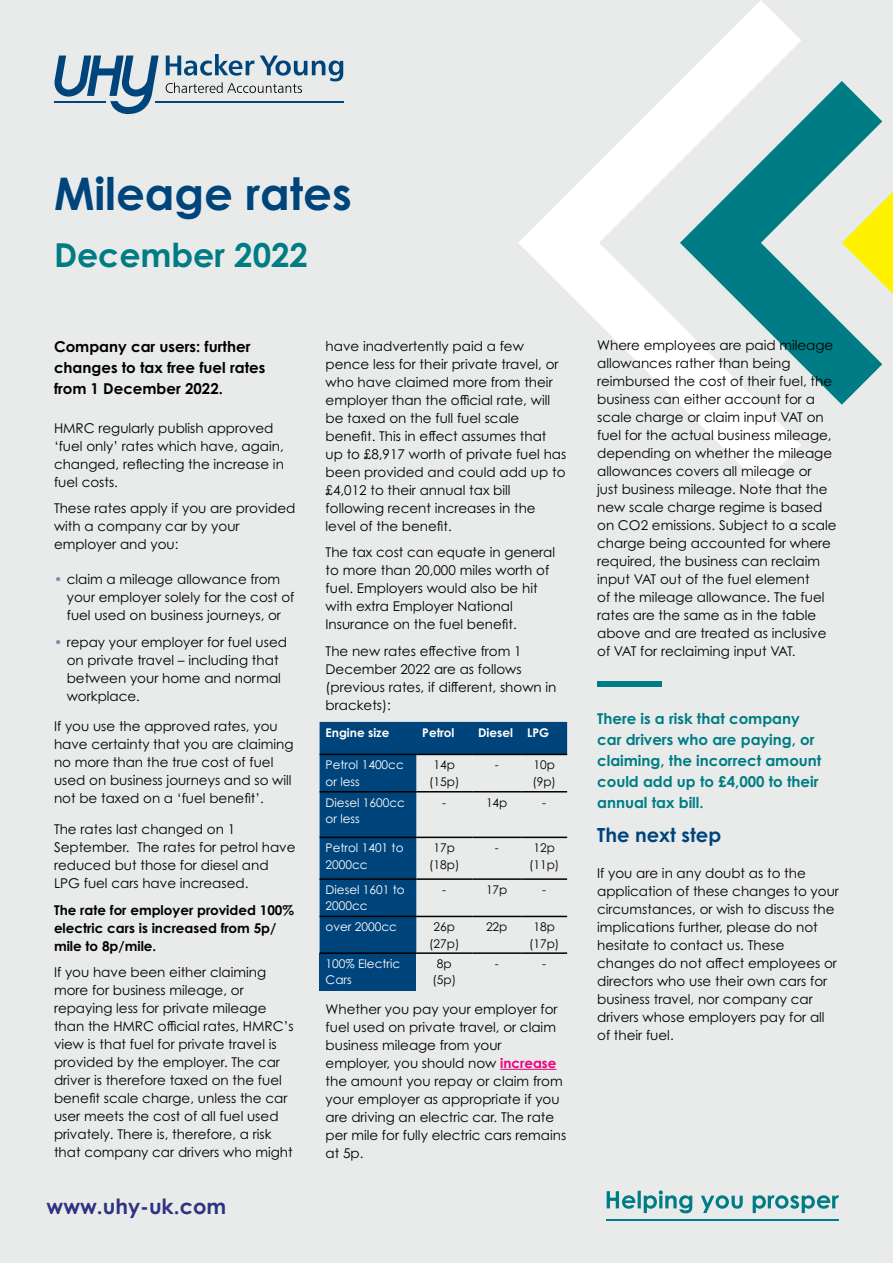
<style>
.page{position:relative;width:893px;height:1263px;background:#e8ebe9}
.page>*{position:absolute;margin:0;border:0;box-sizing:border-box;transform-origin:0 0}
.t1{font:700 45px "Century Gothic Pro";color:#00447c}
.t2{font:700 33px "Century Gothic Pro";color:#007c85}
.t3{font:700 21px "Century Gothic Pro";color:#2d3382}
.t4{font:700 19.5px "Century Gothic Pro";color:#00447c}
.t5{font:700 15px/21px "Century Gothic Pro";color:#007c85}
.t6{font:700 15px/21px "Century Gothic Pro";color:#000}
.t7{font:13.5px/18px "Century Gothic Pro";color:#000}
.t8{font:700 13.5px/18px "Century Gothic Pro";color:#000}
.t9{font:12px/16.5px "Century Gothic Pro";color:#fff}
.t10{font:12px/16.5px "Century Gothic Pro";color:#000;text-align:center}
.t11{font:700 12px "Century Gothic Pro";color:#fff}
.s1{color:#8681b1}
.s2{font-weight:700;color:#ed0181}
</style>
<div class="page">
<svg style="left:801px;top:81px;width:81px;height:324px"></svg>
<svg style="left:518px;top:0;width:283px;height:485px"></svg>
<svg style="left:842px;top:192px;width:51px;height:102px"></svg>
<svg style="left:166px;top:54px;width:177px;height:39px"></svg>
<hr style="left:155px;top:101px;width:188px;height:2px;background:#00447c">
<svg style="left:54px;top:56px;width:105px;height:58px"></svg>
<hr style="left:500px;top:1069px;width:56px;height:1px;background:#ed0181">
<div style="left:597px;top:681px;width:65px;height:6px;background:#007c85"></div>
<svg style="left:320px;top:722px;width:247px;height:230px;fill:#00447c"></svg>
<hr style="left:320px;top:754px;width:96px;height:1px;background:#000">
<hr style="left:416px;top:754px;width:56px;height:1px;background:#000">
<hr style="left:472px;top:754px;width:49px;height:1px;background:#000">
<hr style="left:521px;top:754px;width:46px;height:1px;background:#000">
<hr style="left:320px;top:791px;width:96px;height:1px;background:#000">
<hr style="left:416px;top:791px;width:56px;height:1px;background:#000">
<hr style="left:472px;top:791px;width:49px;height:1px;background:#000">
<hr style="left:521px;top:791px;width:46px;height:1px;background:#000">
<hr style="left:320px;top:837px;width:96px;height:1px;background:#000">
<hr style="left:416px;top:837px;width:56px;height:1px;background:#000">
<hr style="left:472px;top:837px;width:49px;height:1px;background:#000">
<hr style="left:521px;top:837px;width:46px;height:1px;background:#000">
<hr style="left:320px;top:878px;width:96px;height:2px;background:#000">
<hr style="left:416px;top:878px;width:56px;height:2px;background:#000">
<hr style="left:472px;top:878px;width:49px;height:2px;background:#000">
<hr style="left:521px;top:878px;width:46px;height:2px;background:#000">
<hr style="left:320px;top:916px;width:96px;height:1px;background:#000">
<hr style="left:416px;top:916px;width:56px;height:1px;background:#000">
<hr style="left:472px;top:916px;width:49px;height:1px;background:#000">
<hr style="left:521px;top:916px;width:46px;height:1px;background:#000">
<svg style="left:607px;top:1190px;width:232px;height:23px"></svg>
<hr style="left:607px;top:1219px;width:232px;height:1px;background:#007c85">
<div style="left:320px;top:953px;width:96px;height:37px;background:#00447c"></div>
<hr style="left:320px;top:952px;width:96px;height:2px;background:#000">
<hr style="left:416px;top:952px;width:56px;height:2px;background:#000">
<hr style="left:472px;top:952px;width:49px;height:2px;background:#000">
<hr style="left:521px;top:952px;width:46px;height:2px;background:#000">
<h1 class="t1" style="left:54px;top:165px;width:299px">Mileage rates</h1>
<h2 class="t2" style="left:54px;top:235px;width:256px">December 2022</h2>
<p class="t6" style="left:54px;top:335px;width:213px">Company car users: further changes to tax free fuel rates from 1 December 2022.</p>
<p class="t7" style="left:54px;top:419px;width:231px">HMRC regularly publish approved ‘fuel only’ rates which have, again, changed, reflecting the increase in fuel costs.</p>
<p class="t7" style="left:54px;top:499px;width:243px">These rates apply if you are provided with a company car by your employer and you:</p>
<p class="t7" style="left:67px;top:570px;width:229px;text-indent:-13px"><span class="s1">•</span> claim a mileage allowance from your employer solely for the cost of fuel used on business journeys, or</p>
<p class="t7" style="left:67px;top:633px;width:222px;text-indent:-13px"><span class="s1">•</span> repay your employer for fuel used on private travel – including that between your home and normal workplace.</p>
<p class="t7" style="left:54px;top:717px;width:241px">If you use the approved rates, you have certainty that you are claiming no more than the true cost of fuel used on business journeys and so will not be taxed on a ‘fuel benefit’.</p>
<p class="t7" style="left:54px;top:820px;width:243px">The rates last changed on 1<br>September. The rates for petrol have reduced but those for diesel and<br>LPG fuel cars have increased.</p>
<p class="t8" style="left:54px;top:900px;width:242px">The rate for employer provided 100% electric cars is increased from 5p/ mile to 8p/mile.</p>
<p class="t7" style="left:54px;top:963px;width:241px">If you have been either claiming more for business mileage, or repaying less for private mileage than the HMRC official rates, HMRC’s view is that fuel for private travel is provided by the employer. The car driver is therefore taxed on the fuel benefit scale charge, unless the car user meets the cost of all fuel used privately. There is, therefore, a risk that company car drivers who might</p>
<h3 class="t3" style="left:47px;top:1193px;width:181px">www.uhy-uk.com</h3>
<p class="t7" style="left:326px;top:337px;width:242px">have inadvertently paid a few pence less for their private travel, or who have claimed more from their employer than the official rate, will be taxed on the full fuel scale benefit. This in effect assumes that up to £8,917 worth of private fuel has been provided and could add up to £4,012 to their annual tax bill following recent increases in the level of the benefit.</p>
<p class="t7" style="left:326px;top:543px;width:231px">The tax cost can equate in general to more than 20,000 miles worth of fuel. Employers would also be hit with extra Employer National<br>Insurance on the fuel benefit.</p>
<p class="t7" style="left:326px;top:641px;width:232px">The new rates effective from 1<br>December 2022 are as follows (previous rates, if different, shown in brackets):</p>
<p class="t11" style="left:326px;top:725px;width:65px">Engine size</p>
<p class="t11" style="left:422px;top:725px;width:34px">Petrol</p>
<p class="t11" style="left:478px;top:725px;width:73px">Diesel LPG</p>
<p class="t9" style="left:326px;top:756px;width:80px">Petrol 1400cc or less</p>
<p class="t10" style="left:429px;top:756px;width:32px">14p (15p)</p>
<p class="t10" style="left:495px;top:756px;width:5px">-</p>
<p class="t10" style="left:532px;top:756px;width:25px;text-align:left">10p (9p)</p>
<p class="t9" style="left:326px;top:794px;width:81px">Diesel 1600cc or less</p>
<p class="t10" style="left:442px;top:794px;width:5px">-</p>
<p class="t10" style="left:486px;top:794px;width:23px">14p</p>
<p class="t10" style="left:542px;top:794px;width:5px">-</p>
<p class="t9" style="left:326px;top:839px;width:79px">Petrol 1401 to<br>2000cc</p>
<p class="t10" style="left:429px;top:839px;width:32px">17p (18p)</p>
<p class="t10" style="left:495px;top:839px;width:5px">-</p>
<p class="t10" style="left:529px;top:839px;width:32px">12p (11p)</p>
<p class="t9" style="left:326px;top:881px;width:81px">Diesel 1601 to<br>2000cc</p>
<p class="t10" style="left:442px;top:881px;width:5px">-</p>
<p class="t10" style="left:486px;top:881px;width:23px">17p</p>
<p class="t10" style="left:542px;top:881px;width:5px">-</p>
<p class="t9" style="left:326px;top:918px;width:73px">over 2000cc</p>
<p class="t10" style="left:429px;top:918px;width:32px">26p (27p)</p>
<p class="t10" style="left:486px;top:918px;width:23px">22p</p>
<p class="t10" style="left:529px;top:918px;width:32px">18p (17p)</p>
<p class="t9" style="left:326px;top:955px;width:76px">100% Electric<br>Cars</p>
<p class="t10" style="left:432px;top:955px;width:25px">8p (5p)</p>
<p class="t10" style="left:495px;top:955px;width:5px">-</p>
<p class="t10" style="left:542px;top:955px;width:5px">-</p>
<p class="t7" style="left:326px;top:1000px;width:242px">Whether you pay your employer for fuel used on private travel, or claim business mileage from your employer, you should now <span class="s2">increase </span>the amount you repay or claim from your employer as appropriate if you are driving an electric car. The rate per mile for fully electric cars remains at 5p.</p>
<p class="t7" style="left:597px;top:336px;width:241px">Where employees are paid mileage allowances rather than being reimbursed the cost of their fuel, the business can either account for a scale charge or claim input VAT on fuel for the actual business mileage, depending on whether the mileage allowances covers all mileage or<br>just business mileage. Note that the new scale charge regime is based on CO2 emissions. Subject to a scale charge being accounted for where required, the business can reclaim input VAT out of the fuel element<br>of the mileage allowance. The fuel rates are the same as in the table above and are treated as inclusive of VAT for reclaiming input VAT.</p>
<p class="t5" style="left:597px;top:708px;width:226px">There is a risk that company car drivers who are paying, or claiming, the incorrect amount could add up to £4,000 to their annual tax bill.</p>
<h3 class="t4" style="left:597px;top:823px;width:126px">The next step</h3>
<p class="t7" style="left:597px;top:864px;width:243px">If you are in any doubt as to the application of these changes to your circumstances, or wish to discuss the implications further, please do not hesitate to contact us. These changes do not affect employees or directors who use their own cars for business travel, nor company car drivers whose employers pay for all of their fuel.</p>
</div>
